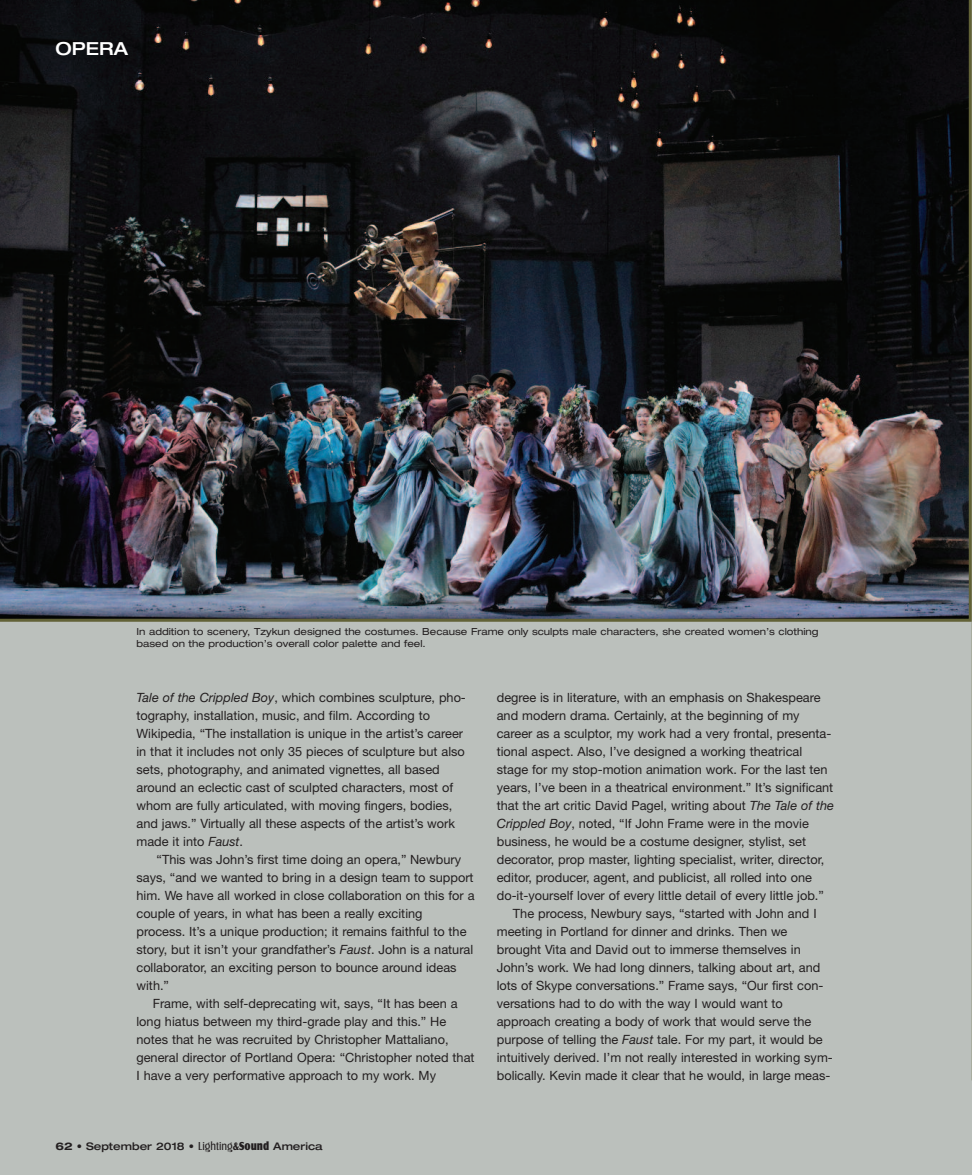
<style>
.page{position:relative;width:972px;height:1175px;background:#fff}
.page>*{position:absolute;margin:0;border:0;box-sizing:border-box;transform-origin:0 0}
.t1{font:500 expanded 18px "Helvetica Neue";color:#fff}
.t2{font:12.75px/18px "Helvetica Neue";color:#231f20}
.t3{font:500 expanded 10.5px "Helvetica Neue";color:#231f20}
.t4{font:expanded 9.75px/11.2px "Helvetica Neue";color:#231f20}
.s1{font-style:italic}
.s2{font-weight:700}
.s3{font-family:"Castle T";font-weight:400;font-stretch:normal;font-size:12px}
.s4{font-family:"Castle T";font-weight:700;font-stretch:normal;font-size:12px}
.s5{font-family:"Castle T Ultr";font-weight:400;font-stretch:normal;font-size:12px}
</style>
<div class="page">
<div style="left:0;top:0;width:972px;height:1174px;background:#bbc0bc"></div>
<svg style="left:971px;top:621px;width:1px;height:459px"></svg>
<img style="left:0;top:0;width:972px;height:621px">
<h1 class="t1" style="left:56px;top:42px;width:74px">OPERA</h1>
<p class="t4" style="left:137px;top:627px;width:684px">In addition to scenery, Tzykun designed the costumes. Because Frame only sculpts male characters, she created women’s clothing based on the production’s overall color palette and feel.</p>
<p class="t2" style="left:136px;top:690px;width:331px"><span class="s1">Tale of the Crippled Boy</span>, which combines sculpture, pho&shy;tography, installation, music, and film. According to Wikipedia, “The installation is unique in the artist’s career in that it includes not only 35 pieces of sculpture but also sets, photography, and animated vignettes, all based around an eclectic cast of sculpted characters, most of whom are fully articulated, with moving fingers, bodies, and jaws.” Virtually all these aspects of the artist’s work made it into <span class="s1">Faust</span>.</p>
<p class="t2" style="left:136px;top:852px;width:340px;text-indent:20px">“This was John’s first time doing an opera,” Newbury says, “and we wanted to bring in a design team to support him. We have all worked in close collaboration on this for a couple of years, in what has been a really exciting process. It’s a unique production; it remains faithful to the story, but it isn’t your grandfather’s <span class="s1">Faust</span>. John is a natural collaborator, an exciting person to bounce around ideas with.”</p>
<p class="t2" style="left:136px;top:996px;width:340px;text-indent:16px">Frame, with self-deprecating wit, says, “It has been a long hiatus between my third-grade play and this.” He notes that he was recruited by Christopher Mattaliano, general director of Portland Opera: “Christopher noted that I have a very performative approach to my work. My</p>
<p class="t2" style="left:497px;top:690px;width:325px">degree is in literature, with an emphasis on Shakespeare</p>
<p class="t2" style="left:497px;top:708px;width:304px">and modern drama. Certainly, at the beginning of my</p>
<p class="t2" style="left:497px;top:726px;width:336px">career as a sculptor, my work had a very frontal, presenta-</p>
<p class="t2" style="left:497px;top:744px;width:307px">tional aspect. Also, I’ve designed a working theatrical</p>
<p class="t2" style="left:497px;top:762px;width:332px">stage for my stop-motion animation work. For the last ten</p>
<p class="t2" style="left:497px;top:780px;width:338px">years, I’ve been in a theatrical environment.” It’s significant</p>
<p class="t2" style="left:497px;top:798px;width:339px">that the art critic David Pagel, writing about <span class="s1">The Tale of the</span></p>
<p class="t2" style="left:497px;top:816px;width:314px"><span class="s1">Crippled Boy</span>, noted, “If John Frame were in the movie</p>
<p class="t2" style="left:497px;top:834px;width:311px">business, he would be a costume designer, stylist, set</p>
<p class="t2" style="left:497px;top:852px;width:329px">decorator, prop master, lighting specialist, writer, director,</p>
<p class="t2" style="left:497px;top:870px;width:317px">editor, producer, agent, and publicist, all rolled into one</p>
<p class="t2" style="left:497px;top:888px;width:329px">do-it-yourself lover of every little detail of every little job.”</p>
<p class="t2" style="left:513px;top:906px;width:305px">The process, Newbury says, “started with John and I</p>
<p class="t2" style="left:497px;top:924px;width:292px">meeting in Portland for dinner and drinks. Then we</p>
<p class="t2" style="left:497px;top:942px;width:305px">brought Vita and David out to immerse themselves in</p>
<p class="t2" style="left:497px;top:960px;width:325px">John’s work. We had long dinners, talking about art, and</p>
<p class="t2" style="left:497px;top:978px;width:328px">lots of Skype conversations.” Frame says, “Our first con-</p>
<p class="t2" style="left:497px;top:996px;width:288px">versations had to do with the way I would want to</p>
<p class="t2" style="left:497px;top:1014px;width:316px">approach creating a body of work that would serve the</p>
<p class="t2" style="left:497px;top:1032px;width:328px">purpose of telling the <span class="s1">Faust</span> tale. For my part, it would be</p>
<p class="t2" style="left:497px;top:1050px;width:338px">intuitively derived. I’m not really interested in working sym-</p>
<p class="t2" style="left:497px;top:1068px;width:335px">bolically. Kevin made it clear that he would, in large meas-</p>
<p class="t3" style="left:56px;top:1142px;width:269px"><span class="s2">62</span> • September 2018 • <span class="s3">Lighting</span><span class="s4">&amp;</span><span class="s5">Sound</span> America</p>
</div>
